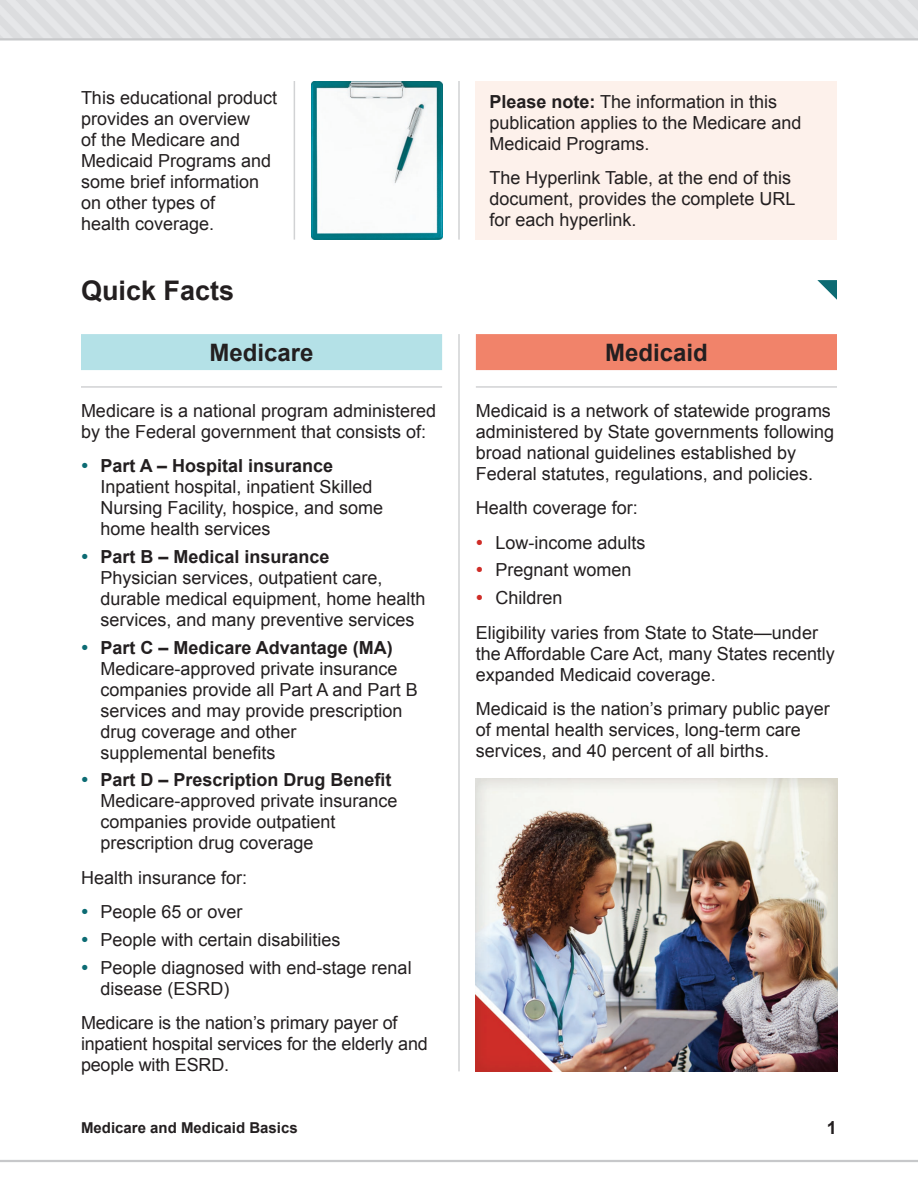
<style>
.page{position:relative;width:918px;height:1188px;background:#fff}
.page>*{position:absolute;margin:0;border:0;box-sizing:border-box;transform-origin:0 0}
.t1{font:700 27px "Arial";color:#231f20}
.t2{font:700 24px "Arial";color:#231f20}
.t3{font:18px/21px "Arial";color:#231f20}
.t4{font:700 18px "Arial";color:#231f20}
.t5{font:700 15px "Arial";color:#231f20}
.s1{font-weight:700}
.s2{font-size:21px;color:#0c6b73}
.s3{font-size:21px;color:#cf2c27}
</style>
<div class="page">
<div style="left:0;top:0;width:918px;height:40px;background:#dedfe1"></div>
<hr style="left:0;top:1160px;width:918px;height:2px;background:#c7c8ca">
<div style="left:81px;top:334px;width:361px;height:36px;background:#b4e1e7"></div>
<hr style="left:81px;top:386px;width:361px;height:2px;background:#d1d2d4">
<div style="left:476px;top:334px;width:361px;height:36px;background:#f1836a"></div>
<hr style="left:476px;top:386px;width:361px;height:2px;background:#d1d2d4">
<hr style="left:458px;top:334px;width:2px;height:737px;background:#d1d2d4">
<hr style="left:458px;top:81px;width:2px;height:159px;background:#d1d2d4">
<hr style="left:294px;top:81px;width:1px;height:159px;background:#d1d2d4">
<svg style="left:817px;top:280px;width:20px;height:20px"></svg>
<div style="left:476px;top:81px;width:361px;height:159px;background:#fdf1eb"></div>
<img style="left:476px;top:779px;width:361px;height:292px">
<img style="left:311px;top:81px;width:131px;height:158px">
<p class="t3" style="left:81px;top:87px;width:198px">This educational product provides an overview<br>of the Medicare and<br>Medicaid Programs and some brief information on other types of<br>health coverage.</p>
<p class="t3" style="left:489px;top:91px;width:314px"><span class="s1">Please note:</span> The information in this publication applies to the Medicare and<br>Medicaid Programs.</p>
<p class="t3" style="left:489px;top:167px;width:308px">The Hyperlink Table, at the end of this document, provides the complete URL for each hyperlink.</p>
<h2 class="t1" style="left:81px;top:272px;width:155px">Quick Facts</h2>
<h3 class="t2" style="left:210px;top:336px;width:106px">Medicare</h3>
<p class="t3" style="left:81px;top:400px;width:357px">Medicare is a national program administered by the Federal government that consists of:</p>
<p class="t3" style="left:100px;top:456px;width:284px;text-indent:-20px"><span class="s2">•</span> <span class="s1">Part A – Hospital insurance<br></span>Inpatient hospital, inpatient Skilled<br>Nursing Facility, hospice, and some home health services</p>
<p class="t3" style="left:100px;top:546px;width:327px;text-indent:-20px"><span class="s2">•</span> <span class="s1">Part B – Medical insurance<br></span>Physician services, outpatient care, durable medical equipment, home health services, and many preventive services</p>
<p class="t3" style="left:100px;top:637px;width:319px;text-indent:-20px"><span class="s2">•</span> <span class="s1">Part C – Medicare Advantage (MA)<br></span>Medicare-approved private insurance companies provide all Part A and Part B services and may provide prescription drug coverage and other<br>supplemental benefits</p>
<p class="t3" style="left:100px;top:770px;width:299px;text-indent:-20px"><span class="s2">•</span> <span class="s1">Part D – Prescription Drug Benefit </span>Medicare-approved private insurance companies provide outpatient prescription drug coverage</p>
<p class="t3" style="left:81px;top:867px;width:168px">Health insurance for:</p>
<p class="t3" style="left:81px;top:902px;width:163px"><span class="s2">•</span> People 65 or over</p>
<p class="t3" style="left:81px;top:930px;width:261px"><span class="s2">•</span> People with certain disabilities</p>
<p class="t3" style="left:100px;top:957px;width:313px;text-indent:-20px"><span class="s2">•</span> People diagnosed with end-stage renal disease (ESRD)</p>
<p class="t3" style="left:81px;top:1013px;width:348px">Medicare is the nation’s primary payer of inpatient hospital services for the elderly and people with ESRD.</p>
<h3 class="t2" style="left:605px;top:336px;width:104px">Medicaid</h3>
<p class="t3" style="left:476px;top:400px;width:360px">Medicaid is a network of statewide programs administered by State governments following broad national guidelines established by Federal statutes, regulations, and policies.</p>
<p class="t3" style="left:476px;top:498px;width:164px">Health coverage for:</p>
<p class="t3" style="left:476px;top:532px;width:171px"><span class="s3">•</span> Low-income adults</p>
<p class="t3" style="left:476px;top:560px;width:157px"><span class="s3">•</span> Pregnant women</p>
<p class="t3" style="left:476px;top:588px;width:88px"><span class="s3">•</span> Children</p>
<p class="t3" style="left:476px;top:622px;width:360px">Eligibility varies from State to State—under the Affordable Care Act, many States recently expanded Medicaid coverage.</p>
<p class="t3" style="left:476px;top:699px;width:355px">Medicaid is the nation’s primary public payer of mental health services, long-term care services, and 40 percent of all births.</p>
<p class="t5" style="left:81px;top:1117px;width:218px">Medicare and Medicaid Basics</p>
<p class="t4" style="left:827px;top:1116px;width:12px">1</p>
</div>
